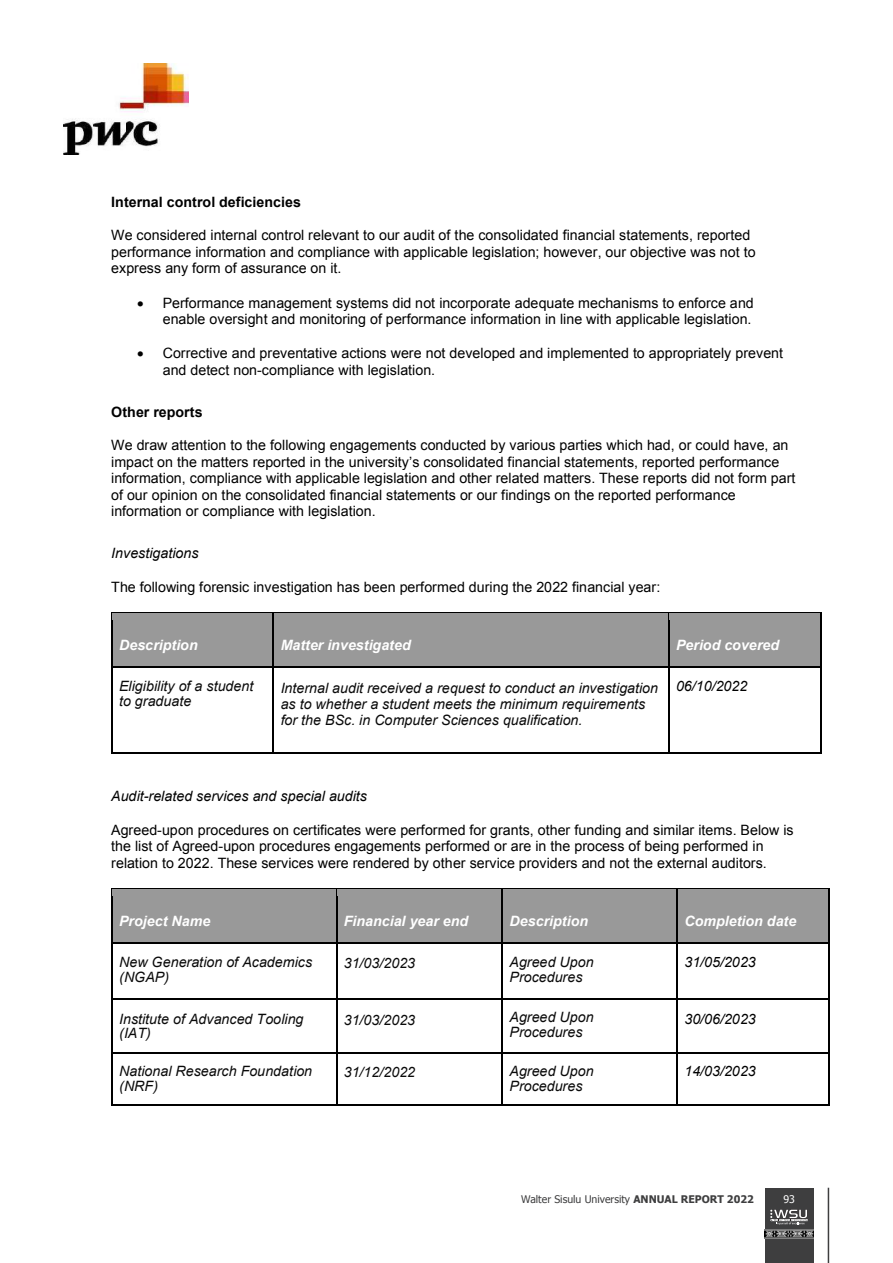
<style>
.page{position:relative;width:893px;height:1263px;background:#fff}
.page>*{position:absolute;margin:0;border:0;box-sizing:border-box;transform-origin:0 0}
.t1{font:14.25px/16.5px "Arial";color:#000}
.t2{font:italic 14.25px/14.9px "Arial";color:#0a0a0a}
.t3{font:italic 700 14.25px "Arial";color:#fff}
.t4{font:italic 14.25px "Arial";color:#000}
.t5{font:700 14.25px "Arial";letter-spacing:.005em;color:#000}
.t6{font:10.5px "Tahoma";color:#3e3e3f}
.t7{font:10.5px "Tahoma";color:#fff}
.s1{font-weight:700}
</style>
<div class="page">
<div style="left:765px;top:1188px;width:48px;height:75px;background:#3e3e3f"></div>
<hr style="left:828px;top:1188px;width:1px;height:75px;background:#3e3e3f">
<svg style="left:770px;top:1209px;width:38px;height:16px"></svg>
<img style="left:765px;top:1229px;width:48px;height:9px">
<img style="left:64px;top:64px;width:124px;height:91px">
<div style="left:113px;top:613px;width:160px;height:53px;background:#999"></div>
<div style="left:273px;top:613px;width:395px;height:53px;background:#999"></div>
<div style="left:669px;top:613px;width:151px;height:53px;background:#999"></div>
<svg style="left:111px;top:612px;width:2px;height:9px"></svg>
<hr style="left:113px;top:612px;width:160px;height:1px;background:#000">
<hr style="left:274px;top:612px;width:394px;height:1px;background:#000">
<hr style="left:669px;top:612px;width:151px;height:1px;background:#000">
<hr style="left:111px;top:621px;width:2px;height:45px;background:#000">
<hr style="left:273px;top:621px;width:1px;height:45px;background:#000">
<hr style="left:668px;top:621px;width:1px;height:45px;background:#000">
<hr style="left:820px;top:621px;width:1px;height:45px;background:#000">
<svg style="left:111px;top:666px;width:2px;height:9px"></svg>
<hr style="left:113px;top:666px;width:160px;height:2px;background:#000">
<hr style="left:274px;top:666px;width:394px;height:2px;background:#000">
<hr style="left:669px;top:666px;width:151px;height:2px;background:#000">
<hr style="left:111px;top:675px;width:2px;height:78px;background:#000">
<hr style="left:113px;top:753px;width:160px;height:1px;background:#000">
<hr style="left:273px;top:675px;width:1px;height:78px;background:#000">
<hr style="left:274px;top:753px;width:394px;height:1px;background:#000">
<hr style="left:668px;top:675px;width:1px;height:78px;background:#000">
<hr style="left:669px;top:753px;width:151px;height:1px;background:#000">
<hr style="left:820px;top:675px;width:1px;height:78px;background:#000">
<div style="left:113px;top:889px;width:223px;height:53px;background:#999"></div>
<div style="left:337px;top:889px;width:165px;height:53px;background:#999"></div>
<div style="left:503px;top:889px;width:173px;height:53px;background:#999"></div>
<div style="left:677px;top:889px;width:152px;height:53px;background:#999"></div>
<svg style="left:111px;top:888px;width:2px;height:8px"></svg>
<hr style="left:113px;top:888px;width:223px;height:1px;background:#000">
<hr style="left:337px;top:888px;width:165px;height:1px;background:#000">
<hr style="left:503px;top:888px;width:173px;height:1px;background:#000">
<svg style="left:676px;top:888px;width:2px;height:8px"></svg>
<hr style="left:678px;top:888px;width:151px;height:1px;background:#000">
<hr style="left:111px;top:896px;width:2px;height:46px;background:#000">
<hr style="left:336px;top:896px;width:1px;height:46px;background:#000">
<hr style="left:502px;top:896px;width:1px;height:46px;background:#000">
<hr style="left:676px;top:896px;width:2px;height:46px;background:#000">
<hr style="left:829px;top:896px;width:1px;height:46px;background:#000">
<svg style="left:111px;top:942px;width:2px;height:9px"></svg>
<hr style="left:113px;top:942px;width:223px;height:1px;background:#000">
<hr style="left:337px;top:942px;width:165px;height:1px;background:#000">
<hr style="left:503px;top:942px;width:173px;height:1px;background:#000">
<svg style="left:676px;top:942px;width:2px;height:9px"></svg>
<hr style="left:678px;top:942px;width:151px;height:1px;background:#000">
<hr style="left:111px;top:951px;width:2px;height:48px;background:#000">
<hr style="left:336px;top:951px;width:1px;height:48px;background:#000">
<hr style="left:502px;top:951px;width:1px;height:48px;background:#000">
<hr style="left:676px;top:951px;width:2px;height:48px;background:#000">
<hr style="left:829px;top:951px;width:1px;height:48px;background:#000">
<svg style="left:111px;top:999px;width:2px;height:7px"></svg>
<hr style="left:113px;top:999px;width:223px;height:1px;background:#000">
<hr style="left:337px;top:999px;width:165px;height:1px;background:#000">
<hr style="left:503px;top:999px;width:173px;height:1px;background:#000">
<svg style="left:676px;top:999px;width:2px;height:7px"></svg>
<hr style="left:678px;top:999px;width:151px;height:1px;background:#000">
<hr style="left:111px;top:1006px;width:2px;height:46px;background:#000">
<hr style="left:336px;top:1006px;width:1px;height:46px;background:#000">
<hr style="left:502px;top:1006px;width:1px;height:46px;background:#000">
<hr style="left:676px;top:1006px;width:2px;height:46px;background:#000">
<hr style="left:829px;top:1006px;width:1px;height:46px;background:#000">
<svg style="left:111px;top:1052px;width:2px;height:7px"></svg>
<hr style="left:113px;top:1052px;width:223px;height:2px;background:#000">
<hr style="left:337px;top:1052px;width:165px;height:2px;background:#000">
<hr style="left:503px;top:1052px;width:173px;height:2px;background:#000">
<svg style="left:676px;top:1052px;width:2px;height:7px"></svg>
<hr style="left:678px;top:1052px;width:151px;height:2px;background:#000">
<hr style="left:111px;top:1059px;width:2px;height:45px;background:#000">
<hr style="left:113px;top:1104px;width:223px;height:2px;background:#000">
<hr style="left:336px;top:1059px;width:1px;height:45px;background:#000">
<hr style="left:337px;top:1104px;width:165px;height:2px;background:#000">
<hr style="left:502px;top:1059px;width:1px;height:45px;background:#000">
<hr style="left:503px;top:1104px;width:173px;height:2px;background:#000">
<hr style="left:676px;top:1059px;width:2px;height:45px;background:#000">
<hr style="left:678px;top:1104px;width:151px;height:2px;background:#000">
<hr style="left:829px;top:1059px;width:1px;height:45px;background:#000">
<p class="t5" style="left:111px;top:192px;width:191px">Internal control deficiencies</p>
<p class="t1" style="left:111px;top:227px;width:646px">We considered internal control relevant to our audit of the consolidated financial statements, reported performance information and compliance with applicable legislation; however, our objective was not to express any form of assurance on it.</p>
<p class="t1" style="left:137px;top:295px;width:618px;text-align:right">• Performance management systems did not incorporate adequate mechanisms to enforce and enable oversight and monitoring of performance information in line with applicable legislation.</p>
<p class="t1" style="left:163px;top:345px;width:622px;text-indent:-26px">• Corrective and preventative actions were not developed and implemented to appropriately prevent and detect non-compliance with legislation.</p>
<p class="t5" style="left:111px;top:402px;width:93px">Other reports</p>
<p class="t1" style="left:111px;top:437px;width:686px">We draw attention to the following engagements conducted by various parties which had, or could have, an impact on the matters reported in the university’s consolidated financial statements, reported performance information, compliance with applicable legislation and other related matters. These reports did not form part of our opinion on the consolidated financial statements or our findings on the reported performance information or compliance with legislation.</p>
<p class="t4" style="left:111px;top:544px;width:89px">Investigations</p>
<p class="t1" style="left:111px;top:579px;width:550px">The following forensic investigation has been performed during the 2022 financial year:</p>
<p class="t3" style="left:119px;top:636px;width:80px">Description</p>
<p class="t3" style="left:281px;top:636px;width:132px">Matter investigated</p>
<p class="t3" style="left:676px;top:636px;width:105px">Period covered</p>
<p class="t2" style="left:119px;top:679px;width:136px">Eligibility of a student to graduate</p>
<p class="t2" style="left:281px;top:679px;width:379px;line-height:16.4px">Internal audit received a request to conduct an investigation as to whether a student meets the minimum requirements for the BSc. in Computer Sciences qualification.</p>
<p class="t4" style="left:676px;top:677px;width:73px">06/10/2022</p>
<p class="t4" style="left:111px;top:787px;width:257px">Audit-related services and special audits</p>
<p class="t1" style="left:111px;top:822px;width:684px">Agreed-upon procedures on certificates were performed for grants, other funding and similar items. Below is the list of Agreed-upon procedures engagements performed or are in the process of being performed in relation to 2022. These services were rendered by other service providers and not the external auditors.</p>
<p class="t3" style="left:119px;top:911px;width:93px">Project Name</p>
<p class="t3" style="left:344px;top:911px;width:126px">Financial year end</p>
<p class="t3" style="left:510px;top:911px;width:80px">Description</p>
<p class="t3" style="left:684px;top:911px;width:113px">Completion date</p>
<p class="t2" style="left:119px;top:955px;width:194px">New Generation of Academics (NGAP)</p>
<p class="t2" style="left:344px;top:956px;width:73px">31/03/2023</p>
<p class="t2" style="left:510px;top:955px;width:86px">Agreed Upon<br>Procedures</p>
<p class="t4" style="left:684px;top:952px;width:73px">31/05/2023</p>
<p class="t2" style="left:119px;top:1011px;width:186px">Institute of Advanced Tooling (IAT)</p>
<p class="t2" style="left:344px;top:1013px;width:73px">31/03/2023</p>
<p class="t2" style="left:510px;top:1010px;width:86px">Agreed Upon<br>Procedures</p>
<p class="t4" style="left:684px;top:1009px;width:73px">30/06/2023</p>
<p class="t2" style="left:119px;top:1064px;width:195px">National Research Foundation (NRF)</p>
<p class="t2" style="left:344px;top:1065px;width:73px">31/12/2022</p>
<p class="t2" style="left:510px;top:1064px;width:86px">Agreed Upon<br>Procedures</p>
<p class="t4" style="left:684px;top:1061px;width:73px">14/03/2023</p>
<p class="t6" style="left:521px;top:1192px;width:234px">Walter Sisulu University <span class="s1">ANNUAL REPORT 2022</span></p>
<p class="t7" style="left:783px;top:1192px;width:13px">93</p>
</div>
